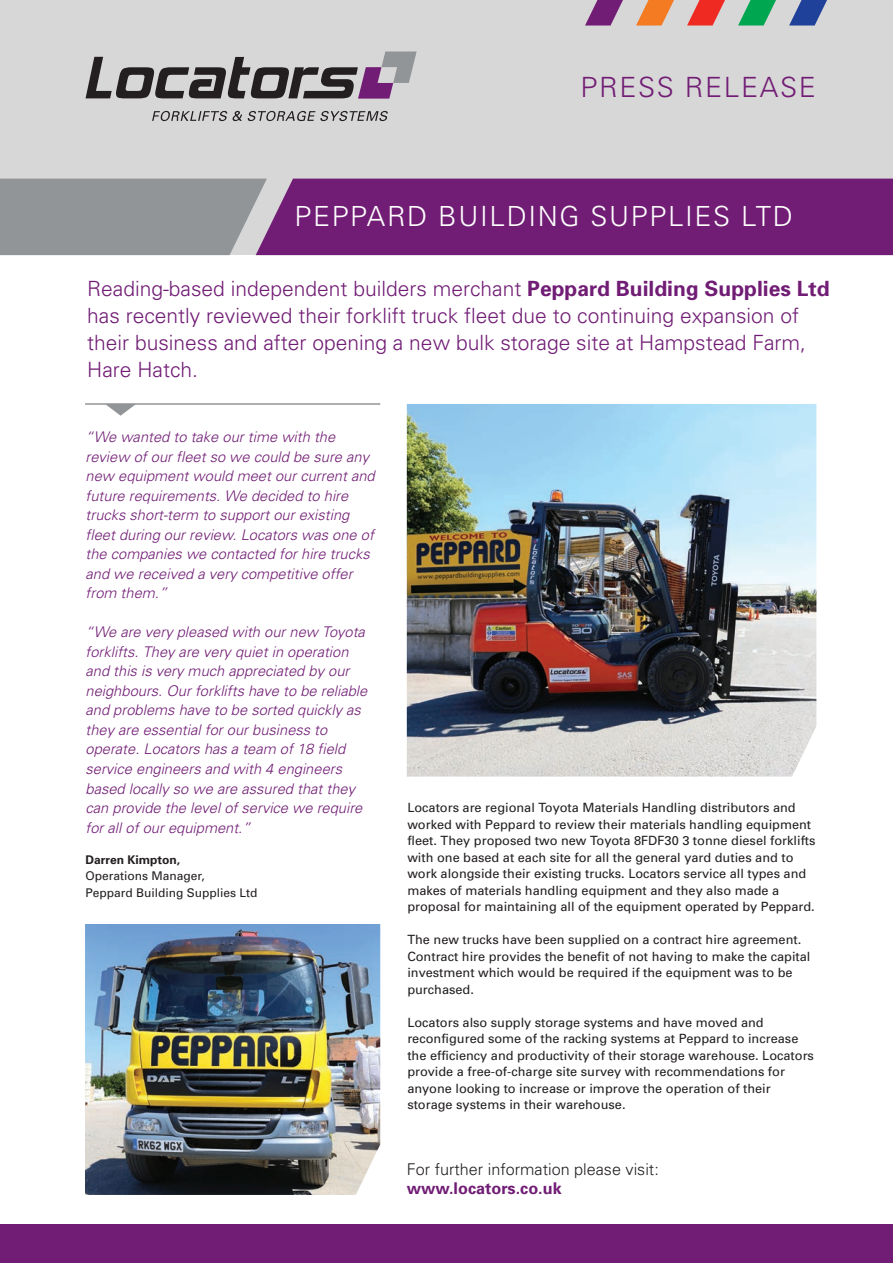
<style>
.page{position:relative;width:893px;height:1263px;background:#fff}
.page>*{position:absolute;margin:0;border:0;box-sizing:border-box;transform-origin:0 0}
.t1{font:300 27.9px "Univers";letter-spacing:.06em;color:#711d75}
.t2{font:300 27.75px "Univers";letter-spacing:.06em;color:#fff}
.t3{font:300 21px/27px "Univers";color:#711d75}
.t4{font:300 16.2px "Univers";color:#231f20}
.t5{font:700 16.2px "Univers";color:#711d75}
.t6{font:italic 300 14.7px/19.5px "Univers";color:#711d75}
.t7{font:12.75px/16.5px "Univers";color:#231f20}
.t8{font:12px/16.5px "Univers";color:#231f20}
.t9{font:700 12px "Univers";color:#231f20}
.s1{font-weight:700}
</style>
<div class="page">
<div style="left:0;top:0;width:893px;height:255px;background:#d8d7d7"></div>
<div style="left:0;top:179px;width:256px;height:76px;background:#929597"></div>
<div style="left:256px;top:179px;width:637px;height:76px;background:#711d75"></div>
<svg style="left:152px;top:111px;width:236px;height:10px"></svg>
<svg style="left:86px;top:51px;width:331px;height:48px"></svg>
<div style="left:0;top:1225px;width:893px;height:38px;background:#711d75"></div>
<svg style="left:585px;top:0;width:38px;height:26px"></svg>
<svg style="left:636px;top:0;width:38px;height:26px"></svg>
<svg style="left:687px;top:0;width:38px;height:26px"></svg>
<svg style="left:738px;top:0;width:38px;height:26px"></svg>
<svg style="left:789px;top:0;width:38px;height:26px"></svg>
<img style="left:85px;top:924px;width:295px;height:271px">
<img style="left:407px;top:404px;width:409px;height:372px">
<hr style="left:85px;top:403px;width:295px;height:2px;background:#929597">
<svg style="left:105px;top:404px;width:31px;height:12px"></svg>
<h1 class="t1" style="left:580px;top:76px;width:237px">PRESS RELEASE</h1>
<h2 class="t2" style="left:294px;top:206px;width:500px">PEPPARD BUILDING SUPPLIES LTD</h2>
<p class="t3" style="left:87px;top:277px;width:744px">Reading-based independent builders merchant <span class="s1">Peppard Building Supplies Ltd </span>has recently reviewed their forklift truck fleet due to continuing expansion of their business and after opening a new bulk storage site at Hampstead Farm, Hare Hatch.</p>
<p class="t6" style="left:86px;top:429px;width:291px">“We wanted to take our time with the review of our fleet so we could be sure any new equipment would meet our current and future requirements. We decided to hire trucks short-term to support our existing fleet during our review. Locators was one of the companies we contacted for hire trucks and we received a very competitive offer from them.”</p>
<p class="t6" style="left:86px;top:624px;width:283px">“We are very pleased with our new Toyota forklifts. They are very quiet in operation and this is very much appreciated by our neighbours. Our forklifts have to be reliable and problems have to be sorted quickly as they are essential for our business to operate. Locators has a team of 18 field service engineers and with 4 engineers based locally so we are assured that they can provide the level of service we require for all of our equipment.”</p>
<p class="t9" style="left:86px;top:855px;width:96px">Darren Kimpton,</p>
<p class="t8" style="left:86px;top:869px;width:174px">Operations Manager,<br>Peppard Building Supplies Ltd</p>
<p class="t7" style="left:407px;top:801px;width:410px">Locators are regional Toyota Materials Handling distributors and worked with Peppard to review their materials handling equipment fleet. They proposed two new Toyota 8FDF30 3 tonne diesel forklifts with one based at each site for all the general yard duties and to work alongside their existing trucks. Locators service all types and makes of materials handling equipment and they also made a proposal for maintaining all of the equipment operated by Peppard.</p>
<p class="t7" style="left:407px;top:933px;width:405px">The new trucks have been supplied on a contract hire agreement.<br>Contract hire provides the benefit of not having to make the capital investment which would be required if the equipment was to be purchased.</p>
<p class="t7" style="left:407px;top:1015px;width:408px">Locators also supply storage systems and have moved and reconfigured some of the racking systems at Peppard to increase the efficiency and productivity of their storage warehouse. Locators provide a free-of-charge site survey with recommendations for anyone looking to increase or improve the operation of their storage systems in their warehouse.</p>
<p class="t4" style="left:407px;top:1163px;width:254px">For further information please visit:</p>
<p class="t5" style="left:407px;top:1182px;width:156px">www.locators.co.uk</p>
</div>
